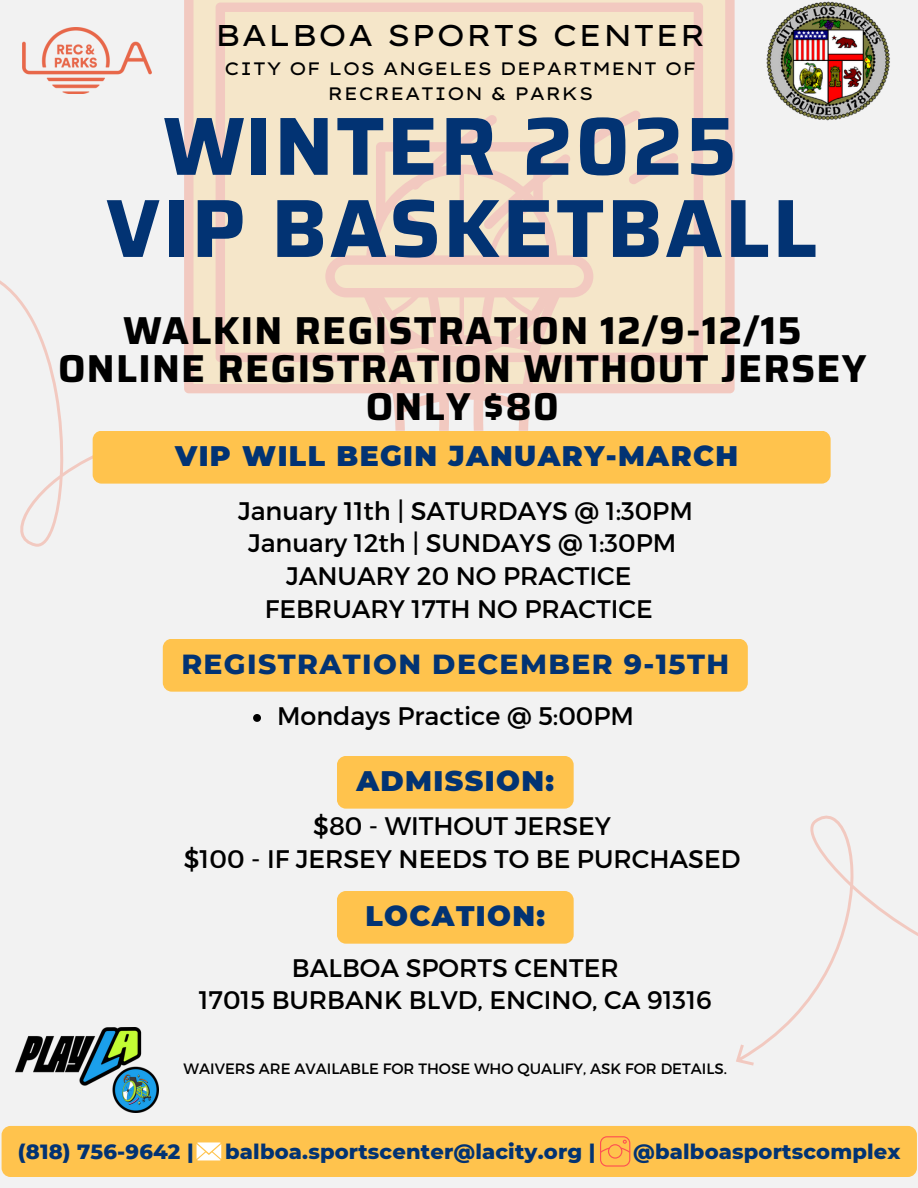
<style>
.page{position:relative;width:918px;height:1188px;background:#f2f2f2}
.page>*{position:absolute;margin:0;border:0;box-sizing:border-box;transform-origin:0 0}
.t1{font:700 82.5px/82.2px "Saira";letter-spacing:.03em;color:#023373;text-align:center}
.t2{font:700 39px/38.2px "Saira";letter-spacing:.03em;color:#000;text-align:center}
.t3{font:30px "Lexend Mega";color:#000}
.t4{font:900 28.2px "Montserrat";letter-spacing:.05em;color:#023373}
.t5{font:800 28.2px "Montserrat";letter-spacing:.05em;color:#023373}
.t6{font:25.35px/32.7px "Montserrat";color:#000;text-align:center}
.t7{font:800 21px "Montserrat";letter-spacing:.01em;color:#023373}
.t8{font:18px/24.8px "Lexend Mega";color:#000;text-align:center}
.t9{font:15px "Montserrat";color:#000}
</style>
<div class="page">
<svg style="left:184px;top:0;width:551px;height:393px;background:#f4ddc6"></svg>
<svg style="left:216px;top:3px;width:487px;height:359px;background:#f4e2c7"></svg>
<svg style="left:325px;top:110px;width:354px;height:321px;background:#f3dfca"></svg>
<div style="left:163px;top:639px;width:585px;height:53px;background:#ffc34d;border-radius:9px"></div>
<div style="left:337px;top:756px;width:237px;height:53px;background:#ffc34d;border-radius:9px"></div>
<div style="left:337px;top:891px;width:237px;height:53px;background:#ffc34d;border-radius:9px"></div>
<svg style="left:0;top:274px;width:295px;height:273px"></svg>
<svg style="left:736px;top:815px;width:182px;height:317px"></svg>
<div style="left:2px;top:1126px;width:915px;height:51px;background:#ffc34d;border-radius:9px"></div>
<img style="left:767px;top:1px;width:123px;height:120px">
<img style="left:23px;top:28px;width:128px;height:66px">
<img style="left:16px;top:1027px;width:142px;height:86px">
<div style="left:93px;top:431px;width:738px;height:53px;background:#ffc34d;border-radius:9px"></div>
<svg style="left:600px;top:1136px;width:30px;height:31px"></svg>
<svg style="left:197px;top:1142px;width:24px;height:18px"></svg>
<svg style="left:253px;top:714px;width:8px;height:8px"></svg>
<p class="t3" style="left:215px;top:16px;width:493px">BALBOA SPORTS CENTER</p>
<h4 class="t8" style="left:224px;top:56px;width:474px">CITY OF LOS ANGELES DEPARTMENT OF<br>RECREATION &amp; PARKS</h4>
<h3 class="t1" style="left:106px;top:105px;width:713px">WINTER 2025<br>VIP BASKETBALL</h3>
<p class="t2" style="left:58px;top:311px;width:810px">WALKIN REGISTRATION 12/9-12/15<br>ONLINE REGISTRATION WITHOUT JERSEY<br>ONLY $80</p>
<p class="t4" style="left:175px;top:438px;width:565px">VIP WILL BEGIN JANUARY-MARCH</p>
<h4 class="t6" style="left:238px;top:493px;width:456px">January 11th | SATURDAYS @ 1:30PM<br>January 12th | SUNDAYS @ 1:30PM<br>JANUARY 20 NO PRACTICE<br>FEBRUARY 17TH NO PRACTICE</h4>
<p class="t5" style="left:181px;top:646px;width:549px">REGISTRATION DECEMBER 9-15TH</p>
<h3 class="t6" style="left:277px;top:699px;width:358px">Mondays Practice @ 5:00PM</h3>
<p class="t4" style="left:356px;top:764px;width:199px">ADMISSION:</p>
<h5 class="t6" style="left:184px;top:808px;width:558px">$80 - WITHOUT JERSEY<br>$100 - IF JERSEY NEEDS TO BE PURCHASED</h5>
<p class="t4" style="left:365px;top:899px;width:181px">LOCATION:</p>
<h3 class="t6" style="left:199px;top:950px;width:514px">BALBOA SPORTS CENTER<br>17015 BURBANK BLVD, ENCINO, CA 91316</h3>
<h3 class="t9" style="left:184px;top:1059px;width:545px">WAIVERS ARE AVAILABLE FOR THOSE WHO QUALIFY, ASK FOR DETAILS.</h3>
<p class="t7" style="left:18px;top:1138px;width:177px">(818) 756-9642 |</p>
<p class="t7" style="left:225px;top:1138px;width:372px">balboa.sportscenter@lacity.org |</p>
<p class="t7" style="left:633px;top:1138px;width:269px">@balboasportscomplex</p>
</div>
